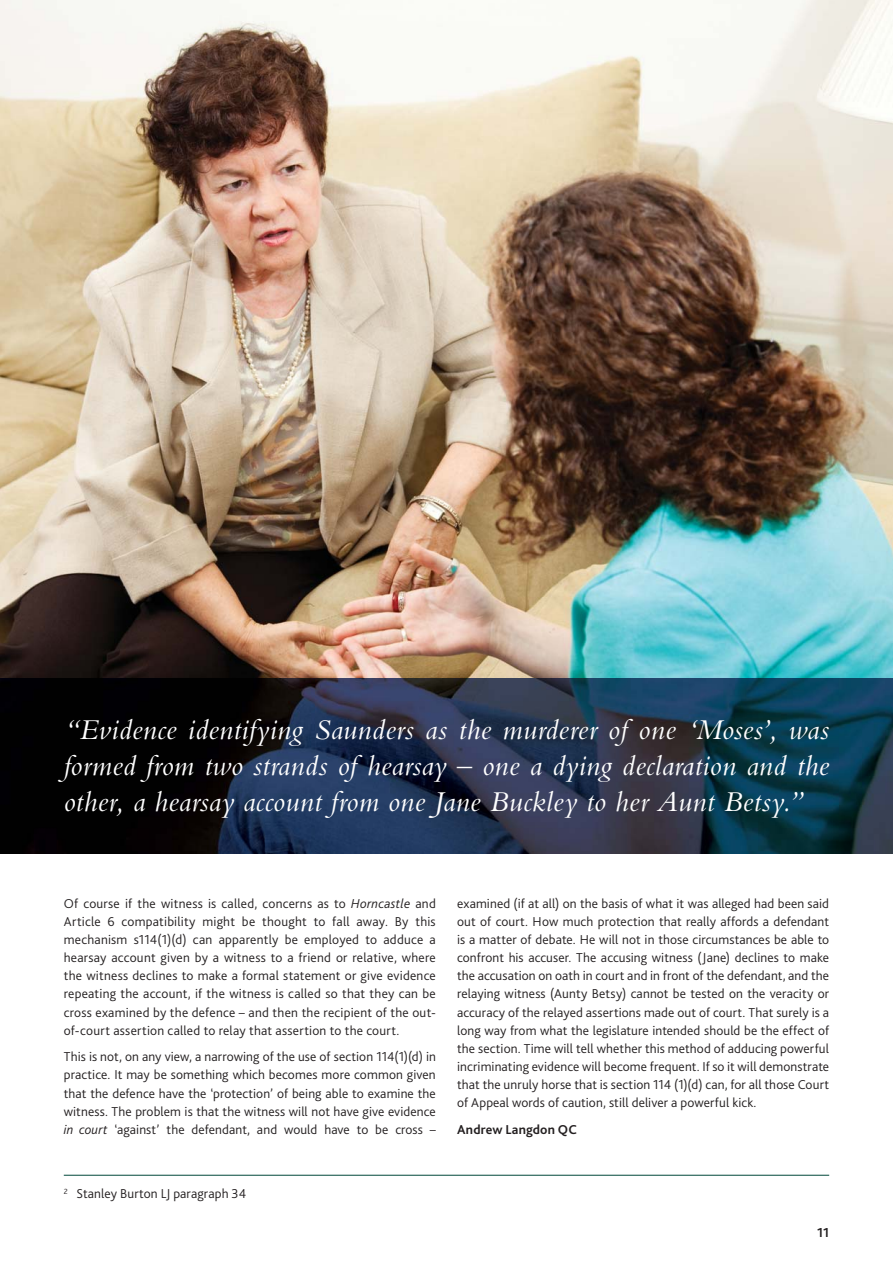
<style>
.page{position:relative;width:893px;height:1263px;background:#fff}
.page>*{position:absolute;margin:0;border:0;box-sizing:border-box;transform-origin:0 0}
.t1{font:italic 30px/36px "Bembo";letter-spacing:.01em;color:#fff;text-align:justify}
.t2{font:300 13.5px/18.1px "Bliss 2";letter-spacing:.01em;color:#231f20;text-align:justify}
.t3{font:700 13.5px "Bliss 2";letter-spacing:.015em;color:#231f20}
.s1{font-style:italic}
</style>
<div class="page">
<img style="left:0;top:0;width:893px;height:679px">
<hr style="left:64px;top:1175px;width:765px;height:1px;background:#00483a">
<img style="left:0;top:679px;width:893px;height:174px">
<h1 class="t1" style="left:64px;top:714px;width:767px">“Evidence identifying Saunders as the murderer of one ‘Moses’, was formed from two strands of hearsay – one a dying declaration and the other, a hearsay account from one Jane Buckley to her Aunt Betsy.”</h1>
<p class="t2" style="left:64px;top:896px;width:374px">Of course if the witness is called, concerns as to <span class="s1">Horncastle</span> and Article 6 compatibility might be thought to fall away. By this mechanism s114(1)(d) can apparently be employed to adduce a hearsay account given by a witness to a friend or relative, where the witness declines to make a formal statement or give evidence repeating the account, if the witness is called so that they can be cross examined by the defence – and then the recipient of the out&shy;of-court assertion called to relay that assertion to the court.</p>
<p class="t2" style="left:64px;top:1049px;width:374px">This is not, on any view, a narrowing of the use of section 114(1)(d) in practice. It may be something which becomes more common given that the defence have the ‘protection’ of being able to examine the witness. The problem is that the witness will not have give evidence <span class="s1">in court</span> ‘against’ the defendant, and would have to be cross –</p>
<p class="t2" style="left:64px;top:1186px;width:184px"><sup>2</sup> Stanley Burton LJ paragraph 34</p>
<p class="t2" style="left:457px;top:896px;width:374px">examined (if at all) on the basis of what it was alleged had been said out of court. How much protection that really affords a defendant is a matter of debate. He will not in those circumstances be able to confront his accuser. The accusing witness (Jane) declines to make the accusation on oath in court and in front of the defendant, and the relaying witness (Aunty Betsy) cannot be tested on the veracity or accuracy of the relayed assertions made out of court. That surely is a long way from what the legislature intended should be the effect of the section. Time will tell whether this method of adducing powerful incriminating evidence will become frequent. If so it will demonstrate that the unruly horse that is section 114 (1)(d) can, for all those Court of Appeal words of caution, still deliver a powerful kick.</p>
<p class="t3" style="left:457px;top:1124px;width:121px">Andrew Langdon QC</p>
<p class="t3" style="left:817px;top:1228px;width:13px">11</p>
</div>
